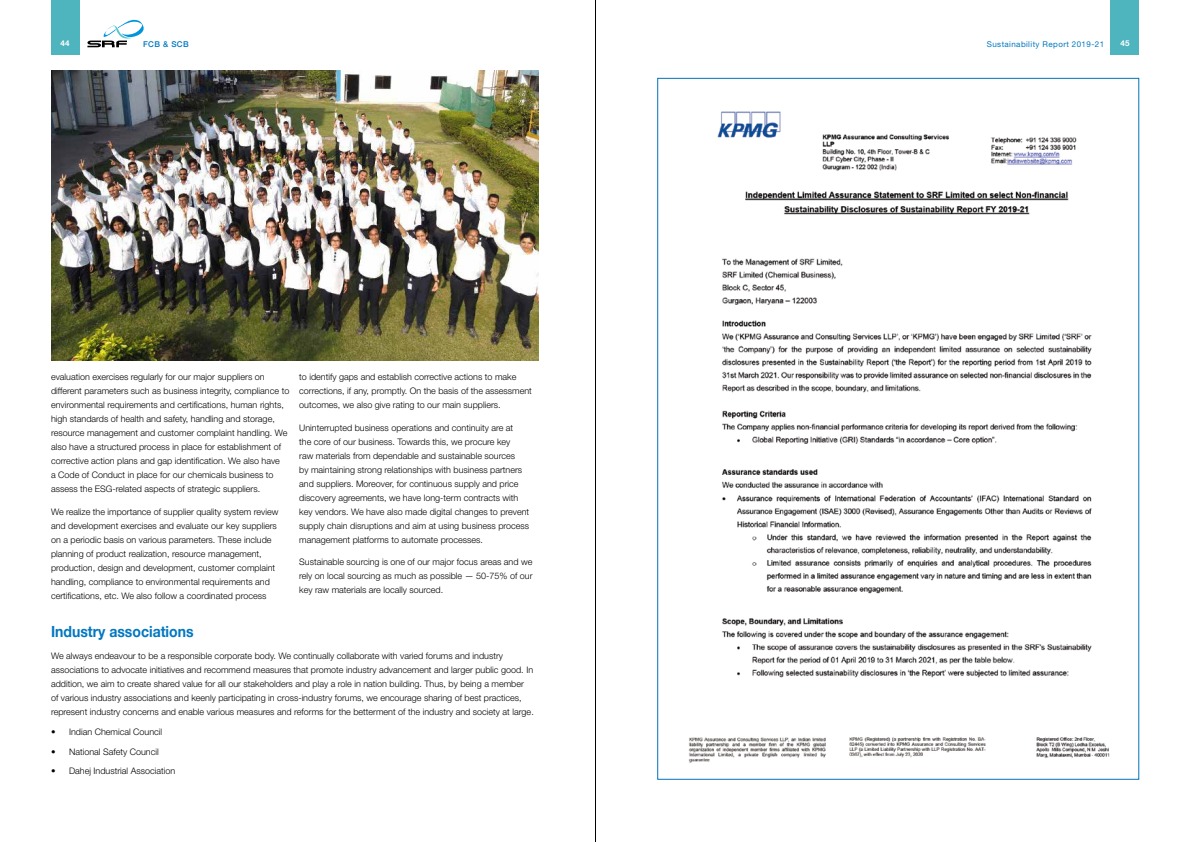
<style>
.page{position:relative;width:1191px;height:842px;background:#fff}
.page>*{position:absolute;margin:0;border:0;box-sizing:border-box;transform-origin:0 0}
.t1{font:700 15.4px "Helvetica Neue";color:#0077c1;scale:.91 1}
.t2{font:300 9px/14px "Helvetica Neue LT Std";color:#000}
.t3{font:8px "Helvetica Neue LT Std";letter-spacing:.05em;color:#0077c1}
.t4{font:500 8px "Helvetica Neue";letter-spacing:.05em;color:#0077c1}
.t5{font:700 8px "Helvetica Neue";color:#fff}
</style>
<div class="page">
<div style="left:51px;top:0;width:29px;height:55px;background:#4eb4be"></div>
<div style="left:1110px;top:0;width:29px;height:55px;background:#4eb4be"></div>
<svg style="left:87px;top:20px;width:57px;height:27px"></svg>
<img style="left:51px;top:71px;width:488px;height:289px">
<img style="left:688px;top:86px;width:452px;height:694px">
<hr style="left:595px;top:0;width:1px;height:842px;background:#000">
<p class="t5" style="left:61px;top:37px;width:10px">44</p>
<p class="t4" style="left:143px;top:38px;width:47px">FCB &amp; SCB</p>
<p class="t3" style="left:986px;top:40px;width:119px">Sustainability Report 2019-21</p>
<p class="t5" style="left:1120px;top:37px;width:10px">45</p>
<p class="t2" style="left:51px;top:370px;width:240px">evaluation exercises regularly for our major suppliers on different parameters such as business integrity, compliance to environmental requirements and certifications, human rights, high standards of health and safety, handling and storage, resource management and customer complaint handling. We also have a structured process in place for establishment of corrective action plans and gap identification. We also have<br>a Code of Conduct in place for our chemicals business to assess the ESG-related aspects of strategic suppliers.</p>
<p class="t2" style="left:51px;top:504px;width:229px">We realize the importance of supplier quality system review and development exercises and evaluate our key suppliers on a periodic basis on various parameters. These include planning of product realization, resource management, production, design and development, customer complaint handling, compliance to environmental requirements and certifications, etc. We also follow a coordinated process</p>
<p class="t2" style="left:299px;top:370px;width:234px">to identify gaps and establish corrective actions to make corrections, if any, promptly. On the basis of the assessment outcomes, we also give rating to our main suppliers.</p>
<p class="t2" style="left:299px;top:420px;width:232px">Uninterrupted business operations and continuity are at<br>the core of our business. Towards this, we procure key<br>raw materials from dependable and sustainable sources<br>by maintaining strong relationships with business partners and suppliers. Moreover, for continuous supply and price discovery agreements, we have long-term contracts with key vendors. We have also made digital changes to prevent supply chain disruptions and aim at using business process management platforms to automate processes.</p>
<p class="t2" style="left:299px;top:555px;width:235px;text-align:justify">Sustainable sourcing is one of our major focus areas and we rely on local sourcing as much as possible — 50-75% of our key raw materials are locally sourced.</p>
<h1 class="t1" style="left:51px;top:619px;width:158px">Industry associations</h1>
<p class="t2" style="left:51px;top:649px;width:484px">We always endeavour to be a responsible corporate body. We continually collaborate with varied forums and industry associations to advocate initiatives and recommend measures that promote industry advancement and larger public good. In addition, we aim to create shared value for all our stakeholders and play a role in nation building. Thus, by being a member<br>of various industry associations and keenly participating in cross-industry forums, we encourage sharing of best practices, represent industry concerns and enable various measures and reforms for the betterment of the industry and society at large.</p>
<p class="t2" style="left:51px;top:725px;width:113px">• Indian Chemical Council</p>
<p class="t2" style="left:51px;top:744px;width:109px">• National Safety Council</p>
<p class="t2" style="left:51px;top:764px;width:126px">• Dahej Industrial Association</p>
</div>
